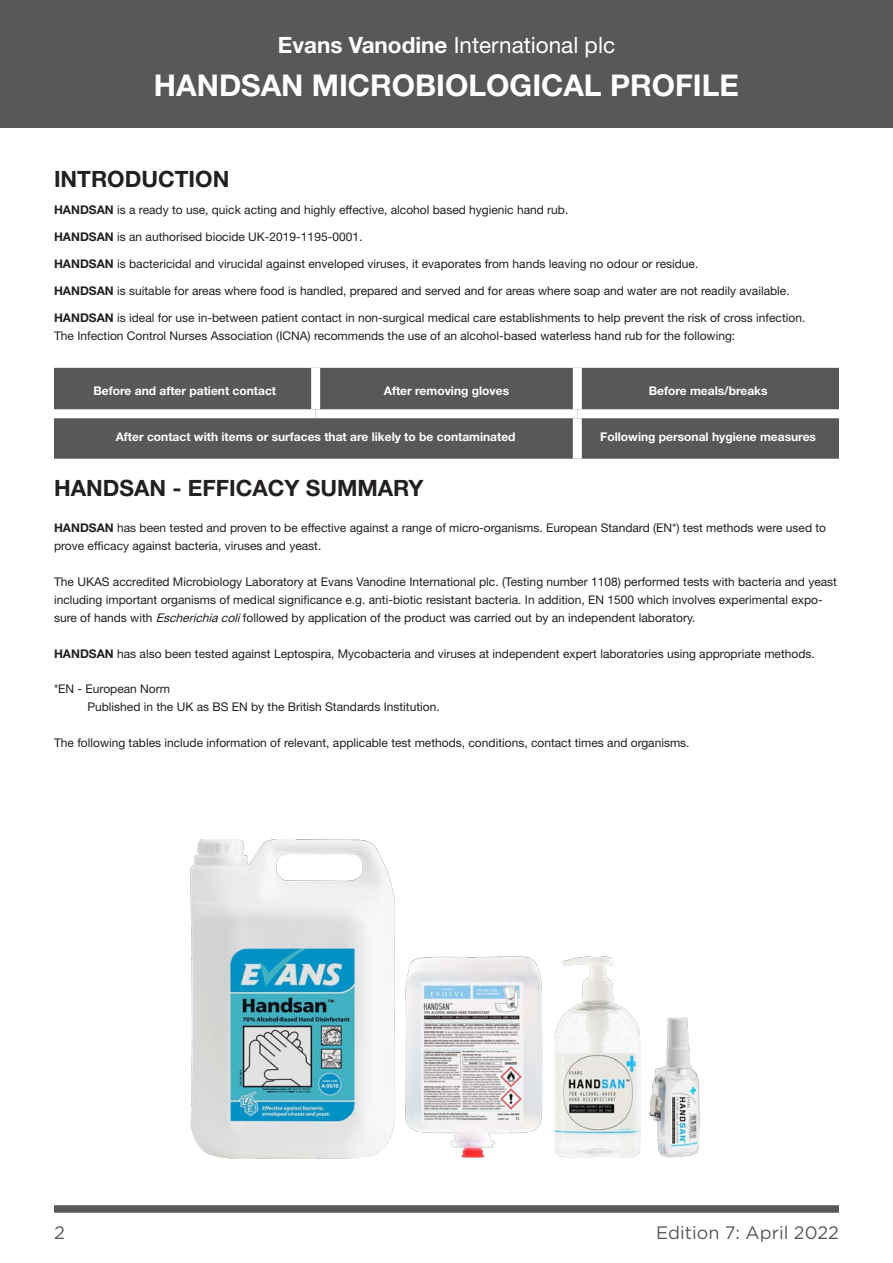
<style>
.page{position:relative;width:893px;height:1263px;background:#fff}
.page>*{position:absolute;margin:0;border:0;box-sizing:border-box;transform-origin:0 0}
.Product_Name{font:700 30px "Helvetica Neue LT Pro";color:#fff}
.t1{font:700 22.5px "Helvetica Neue LT Pro";color:#231f20}
.Product_Name-2{font:22.5px "Helvetica Neue LT Pro";color:#fff}
.t2{font:18px "Gotham";color:#57585a}
.t3{font:12px/18px "Helvetica Neue LT Pro";color:#231f20}
.t4{font:700 12px "Helvetica Neue LT Pro";color:#fff}
.s1{font-weight:700}
.s2{font-style:italic}
</style>
<div class="page">
<div style="left:0;top:0;width:893px;height:128px;background:#57585a"></div>
<div style="left:54px;top:1205px;width:785px;height:8px;background:#57585a"></div>
<div style="left:54px;top:368px;width:785px;height:91px;background:#57585a"></div>
<div style="left:311px;top:368px;width:9px;height:41px;background:#fff"></div>
<div style="left:573px;top:368px;width:9px;height:41px;background:#fff"></div>
<div style="left:54px;top:409px;width:262px;height:9px;background:#fff"></div>
<div style="left:316px;top:409px;width:261px;height:9px;background:#fff"></div>
<div style="left:577px;top:409px;width:262px;height:9px;background:#fff"></div>
<div style="left:573px;top:418px;width:9px;height:41px;background:#fff"></div>
<img style="left:190px;top:839px;width:205px;height:320px">
<img style="left:405px;top:956px;width:137px;height:202px">
<img style="left:554px;top:956px;width:86px;height:202px">
<img style="left:649px;top:1017px;width:51px;height:141px">
<p class="Product_Name-2" style="left:278px;top:31px;width:339px"><span class="s1">Evans Vanodine</span> International plc</p>
<p class="Product_Name" style="left:154px;top:67px;width:586px">HANDSAN MICROBIOLOGICAL PROFILE</p>
<p class="t1" style="left:54px;top:164px;width:177px">INTRODUCTION</p>
<p class="t3" style="left:54px;top:200px;width:516px"><span class="s1">HANDSAN</span> is a ready to use, quick acting and highly effective, alcohol based hygienic hand rub.</p>
<p class="t3" style="left:54px;top:227px;width:310px"><span class="s1">HANDSAN</span> is an authorised biocide UK-2019-1195-0001.</p>
<p class="t3" style="left:54px;top:254px;width:646px"><span class="s1">HANDSAN</span> is bactericidal and virucidal against enveloped viruses, it evaporates from hands leaving no odour or residue.</p>
<p class="t3" style="left:54px;top:281px;width:737px"><span class="s1">HANDSAN</span> is suitable for areas where food is handled, prepared and served and for areas where soap and water are not readily available.</p>
<p class="t3" style="left:54px;top:308px;width:753px"><span class="s1">HANDSAN</span> is ideal for use in-between patient contact in non-surgical medical care establishments to help prevent the risk of cross infection.</p>
<p class="t3" style="left:54px;top:326px;width:683px">The Infection Control Nurses Association (ICNA) recommends the use of an alcohol-based waterless hand rub for the following:</p>
<p class="t4" style="left:93px;top:383px;width:184px">Before and after patient contact</p>
<p class="t4" style="left:384px;top:383px;width:127px">After removing gloves</p>
<p class="t4" style="left:649px;top:383px;width:120px">Before meals/breaks</p>
<p class="t4" style="left:116px;top:429px;width:401px">After contact with items or surfaces that are likely to be contaminated</p>
<p class="t4" style="left:600px;top:429px;width:217px">Following personal hygiene measures</p>
<p class="t1" style="left:54px;top:474px;width:371px">HANDSAN - EFFICACY SUMMARY</p>
<p class="t3" style="left:54px;top:519px;width:774px"><span class="s1">HANDSAN</span> has been tested and proven to be effective against a range of micro-organisms. European Standard (EN*) test methods were used to prove efficacy against bacteria, viruses and yeast.</p>
<p class="t3" style="left:54px;top:573px;width:785px">The UKAS accredited Microbiology Laboratory at Evans Vanodine International plc. (Testing number 1108) performed tests with bacteria and yeast including important organisms of medical significance e.g. anti-biotic resistant bacteria. In addition, EN 1500 which involves experimental expo&shy;sure of hands with <span class="s2">Escherichiacoli</span>followed by application of the product was carried out by an independent laboratory.</p>
<p class="t3" style="left:54px;top:645px;width:762px"><span class="s1">HANDSAN</span> has also been tested against Leptospira, Mycobacteria and viruses at independent expert laboratories using appropriate methods.</p>
<p class="t3" style="left:54px;top:679px;width:118px">*EN - European Norm</p>
<p class="t3" style="left:87px;top:697px;width:354px">Published in the UK as BS EN by the British Standards Institution.</p>
<p class="t3" style="left:54px;top:733px;width:637px">The following tables include information of relevant, applicable test methods, conditions, contact times and organisms.</p>
<p class="t2" style="left:54px;top:1221px;width:12px">2</p>
<p class="t2" style="left:656px;top:1221px;width:184px">Edition 7: April 2022</p>
</div>
